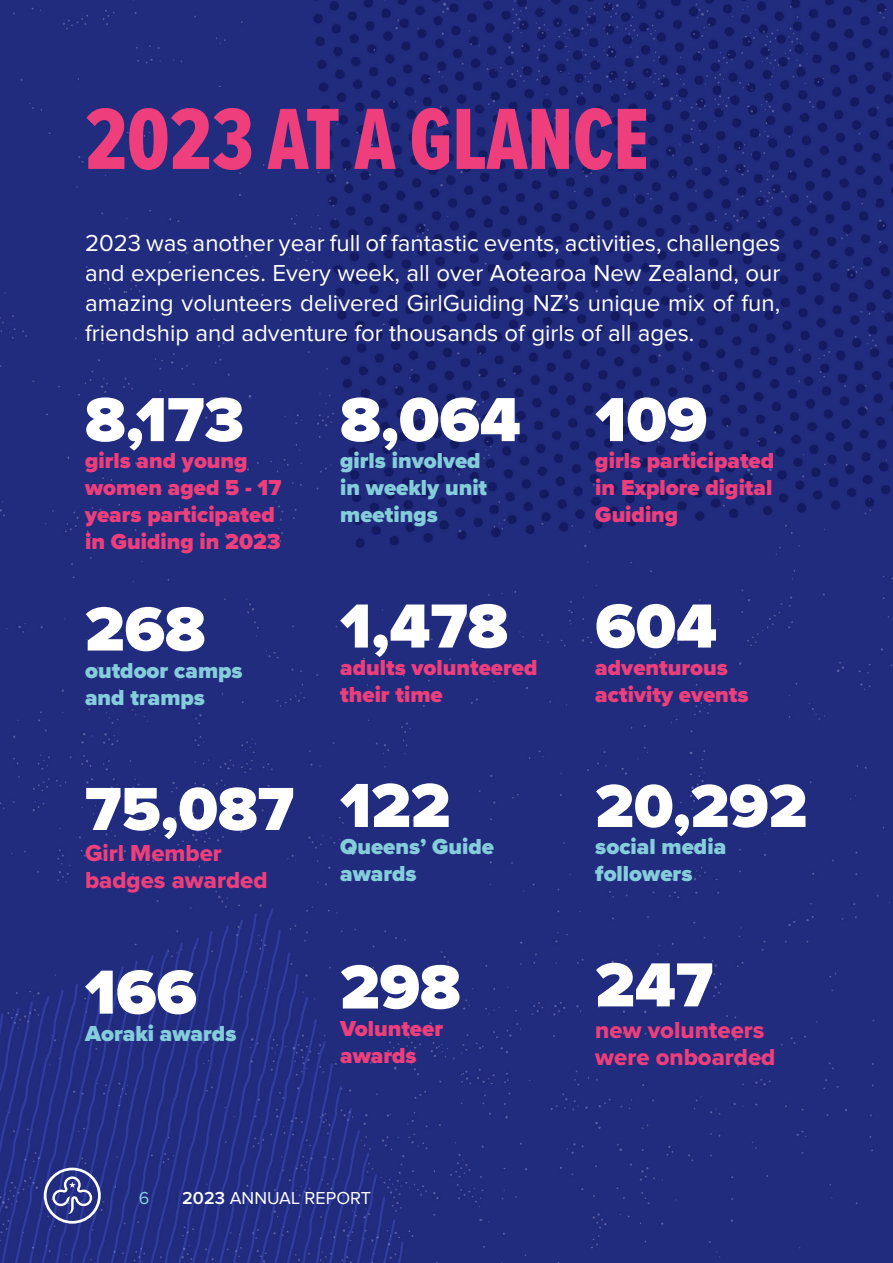
<style>
.page{position:relative;width:893px;height:1263px;background:#fff}
.page>*{position:absolute;margin:0;border:0;box-sizing:border-box;transform-origin:0 0}
.Headings_Pink{font:90px "Proxima Nova Ex Cn Extrabld";color:#ee3e7b}
.Data_Heading{font:900 64.5px "Proxima Nova";color:#fff}
.Data_Heading-2{font:900 63px "Proxima Nova";color:#fff}
.Body_Copy_White{font:24px/30px "Proxima Nova";color:#fff;text-align:justify}
.t1{font:24px/27px "Proxima Nova Extrabld";color:#ee3e7b}
.Data_Heading-3{font:900 22.5px/27px "Proxima Nova";color:#ee3e7b}
.t2{font:900 22.5px/27px "Proxima Nova";color:#86cddc}
.t3{font:18px "Proxima Nova";color:#fff}
.t4{font:18px "Proxima Nova";color:#86cddc}
.s1{font-weight:600}
</style>
<div class="page">
<img style="left:0;top:0;width:893px;height:1263px">
<svg style="left:44px;top:1167px;width:57px;height:57px"></svg>
<p class="Headings_Pink" style="left:85px;top:74px;width:565px">2023 AT A GLANCE</p>
<p class="Body_Copy_White" style="left:85px;top:229px;width:697px">2023 was another year full of fantastic events, activities, challenges and experiences. Every week, all over Aotearoa New Zealand, our amazing volunteers delivered GirlGuiding NZ’s unique mix of fun, friendship and adventure for thousands of girls of all ages.</p>
<p class="Data_Heading" style="left:85px;top:371px;width:161px">8,173</p>
<p class="Data_Heading-3" style="left:85px;top:447px;width:198px">girls and young women aged 5 - 17 years participated in Guiding in 2023</p>
<p class="Data_Heading" style="left:85px;top:581px;width:122px">268</p>
<p class="t2" style="left:85px;top:656px;width:159px">outdoor camps and tramps</p>
<p class="Data_Heading-2" style="left:85px;top:762px;width:210px">75,087</p>
<p class="t1" style="left:85px;top:839px;width:184px">Girl Member badges awarded</p>
<p class="Data_Heading" style="left:85px;top:944px;width:113px">166</p>
<p class="t2" style="left:85px;top:1019px;width:153px">Aoraki awards</p>
<p class="Data_Heading" style="left:340px;top:371px;width:182px">8,064</p>
<p class="t2" style="left:340px;top:447px;width:149px">girls involved in weekly unit meetings</p>
<p class="Data_Heading" style="left:340px;top:578px;width:170px">1,478</p>
<p class="Data_Heading-3" style="left:340px;top:653px;width:199px">adults volunteered their time</p>
<p class="Data_Heading" style="left:340px;top:757px;width:112px">122</p>
<p class="t2" style="left:340px;top:833px;width:155px">Queens’ Guide awards</p>
<p class="Data_Heading" style="left:340px;top:939px;width:122px">298</p>
<p class="Data_Heading-3" style="left:340px;top:1014px;width:105px">Volunteer awards</p>
<p class="t4" style="left:139px;top:1190px;width:12px">6</p>
<p class="t3" style="left:182px;top:1190px;width:190px"><span class="s1">2023</span> ANNUAL REPORT</p>
<p class="Data_Heading" style="left:595px;top:371px;width:113px">109</p>
<p class="Data_Heading-3" style="left:595px;top:447px;width:180px;text-align:justify">girls participated in Explore digital Guiding</p>
<p class="Data_Heading" style="left:595px;top:578px;width:123px">604</p>
<p class="Data_Heading-3" style="left:595px;top:653px;width:155px">adventurous activity events</p>
<p class="Data_Heading-2" style="left:595px;top:759px;width:213px">20,292</p>
<p class="t2" style="left:595px;top:833px;width:132px">social media followers</p>
<p class="Data_Heading" style="left:595px;top:937px;width:119px">247</p>
<p class="t1" style="left:595px;top:1016px;width:182px">new volunteers were onboarded</p>
</div>
